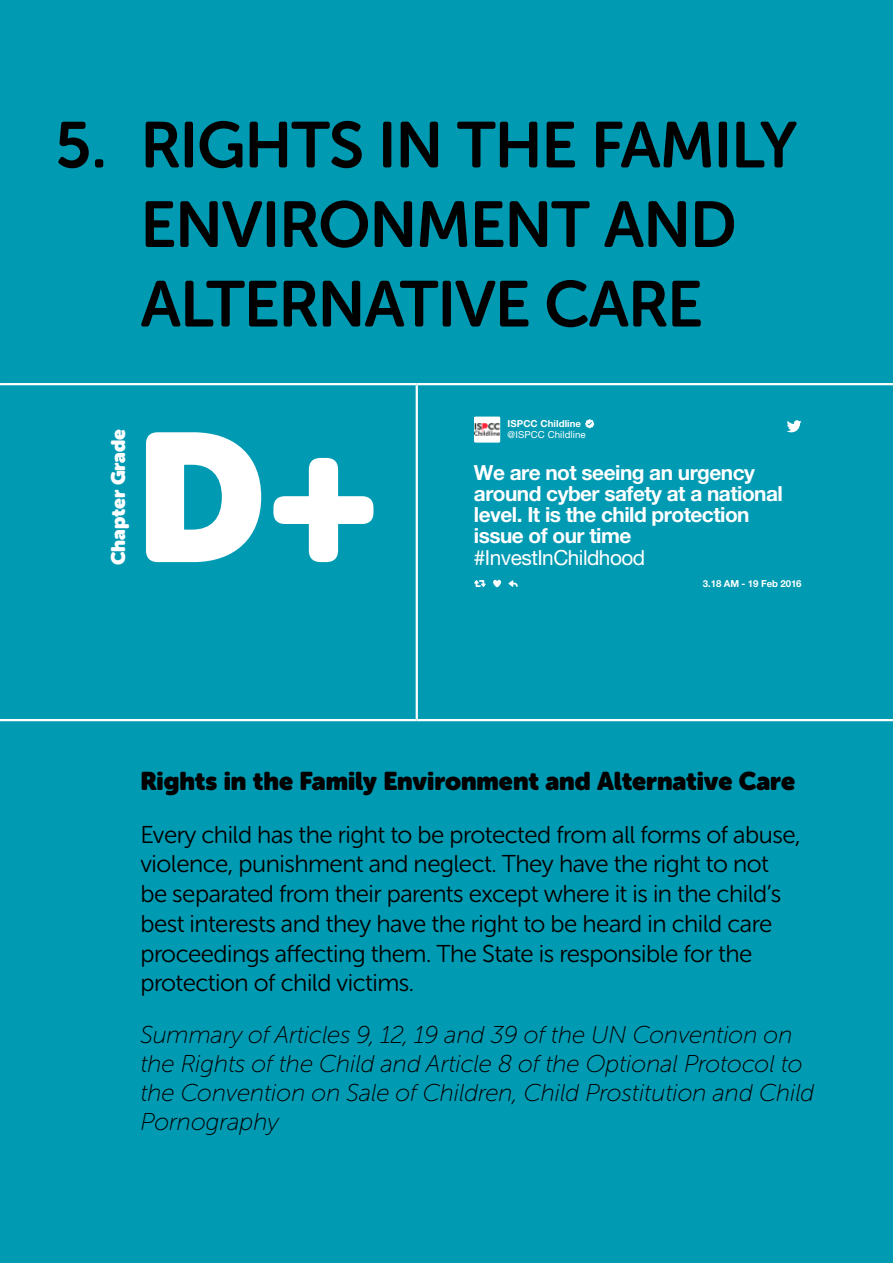
<style>
.page{position:relative;width:893px;height:1263px;background:#009ab2}
.page>*{position:absolute;margin:0;border:0;box-sizing:border-box;transform-origin:0 0}
.t1{font:180.6px "Museo Sans Rounded";color:#fff}
.t2{font:64.5px/79.5px "Museo Sans Rounded 700";letter-spacing:-.02em;color:#000}
.t3{font:25.35px "Museo Sans Rounded";color:#000}
.t4{font:24.3px/29.7px "Museo Sans Rounded 300";letter-spacing:-.02em;color:#000}
.t5{font:italic 24.3px/29px "Museo Sans Rounded 100";color:#000}
.t6{font:700 20.85px/21.1px "Helvetica Neue LT Std";letter-spacing:-.025em;color:#fff}
.t7{font:20.85px "Helvetica Neue LT Std";letter-spacing:-.025em;color:#fff}
.t8{font:19.5px "Museo Sans Rounded";letter-spacing:-.005em;color:#fff}
.t9{font:700 9.6px "Helvetica Neue LT Std";letter-spacing:.005em;color:#fff}
.t10{font:9.6px "Helvetica Neue LT Std";letter-spacing:.01em;color:#fff}
</style>
<div class="page">
<hr style="left:0;top:383px;width:417px;height:2px;background:#fff">
<hr style="left:417px;top:383px;width:476px;height:2px;background:#fff">
<hr style="left:416px;top:385px;width:2px;height:334px;background:#fff">
<hr style="left:0;top:719px;width:417px;height:2px;background:#fff">
<hr style="left:417px;top:719px;width:476px;height:2px;background:#fff">
<svg style="left:474px;top:580px;width:12px;height:7px"></svg>
<svg style="left:493px;top:580px;width:8px;height:7px"></svg>
<svg style="left:508px;top:580px;width:10px;height:7px"></svg>
<svg style="left:585px;top:419px;width:9px;height:9px"></svg>
<svg style="left:474px;top:417px;width:26px;height:26px"></svg>
<img style="left:475px;top:417px;width:24px;height:25px">
<svg style="left:787px;top:420px;width:14px;height:12px"></svg>
<h2 class="t2" style="left:55px;top:106px;width:53px">5.</h2>
<h2 class="t2" style="left:140px;top:106px;width:658px">RIGHTS IN THE FAMILY<br>ENVIRONMENT AND<br>ALTERNATIVE CARE</h2>
<p class="t9" style="left:508px;top:418px;width:75px">ISPCC Childline</p>
<p class="t8" style="left:107px;top:565px;width:138px;rotate:-90deg">Chapter Grade</p>
<h1 class="t1" style="left:136px;top:394px;width:246px">D+</h1>
<p class="t10" style="left:508px;top:429px;width:79px">@ISPCC Childline</p>
<p class="t6" style="left:474px;top:461px;width:310px">We are not seeing an urgency around cyber safety at a national level. It is the child protection issue of our time</p>
<p class="t7" style="left:474px;top:545px;width:173px">#InvestInChildhood</p>
<p class="t9" style="left:703px;top:578px;width:100px">3.18 AM - 19 Feb 2016</p>
<p class="t3" style="left:140px;top:766px;width:656px">Rights in the Family Environment and Alternative Care</p>
<p class="t4" style="left:140px;top:820px;width:662px">Every child has the right to be protected from all forms of abuse, violence, punishment and neglect. They have the right to not be separated from their parents except where it is in the child’s best interests and they have the right to be heard in child care proceedings affecting them. The State is responsible for the protection of child victims.</p>
<p class="t5" style="left:140px;top:1021px;width:676px">Summary of Articles 9, 12, 19 and 39 of the UN Convention on the Rights of the Child and Article 8 of the Optional Protocol to the Convention on Sale of Children, Child Prostitution and Child Pornography</p>
</div>
